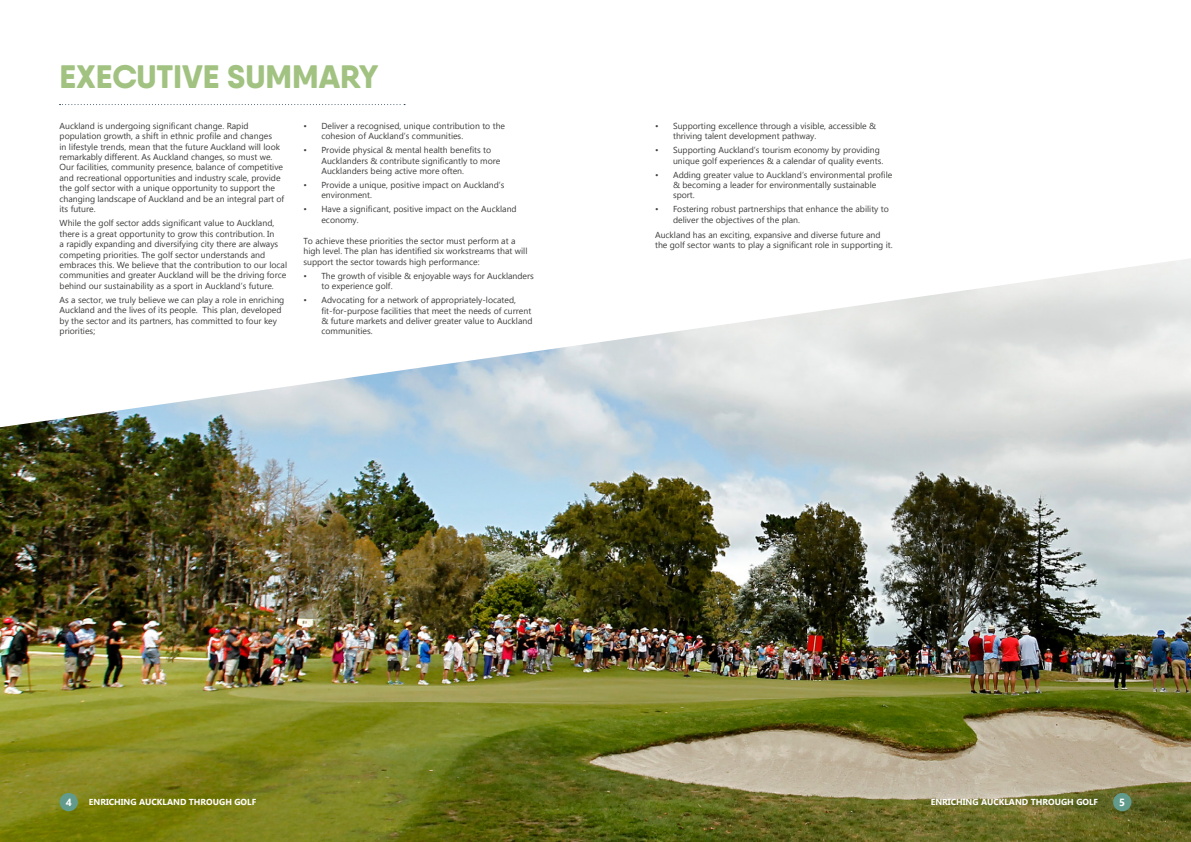
<style>
.page{position:relative;width:1191px;height:842px;background:#fff}
.page>*{position:absolute;margin:0;border:0;box-sizing:border-box;transform-origin:0 0}
.t1{font:800 32.5px "Qanelas Soft DEMO";color:#a1c281}
.t2{font:700 10.4px "Gadugi";color:#fff}
.t3{font:8.7px/10.4px "Gadugi";color:#3c3c3b}
.t4{font:700 8.7px "Gadugi";color:#fff}
</style>
<div class="page">
<img style="left:0;top:259px;width:1191px;height:583px">
<div style="left:60px;top:793px;width:18px;height:18px;background:#629b8b;border-radius:50%"></div>
<div style="left:1113px;top:793px;width:18px;height:18px;background:#629b8b;border-radius:50%"></div>
<svg style="left:60px;top:104px;width:345px;height:1px"></svg>
<h1 class="t1" style="left:60px;top:62px;width:320px">EXECUTIVE SUMMARY</h1>
<p class="t3" style="left:60px;top:120px;width:226px">Auckland is undergoing significant change. Rapid population growth, a shift in ethnic profile and changes<br>in lifestyle trends, mean that the future Auckland will look remarkably different. As Auckland changes, so must we.<br>Our facilities, community presence, balance of competitive and recreational opportunities and industry scale, provide the golf sector with a unique opportunity to support the changing landscape of Auckland and be an integral part of its future.</p>
<p class="t3" style="left:60px;top:218px;width:229px">While the golf sector adds significant value to Auckland, there is a great opportunity to grow this contribution. In<br>a rapidly expanding and diversifying city there are always competing priorities. The golf sector understands and embraces this. We believe that the contribution to our local communities and greater Auckland will be the driving force behind our sustainability as a sport in Auckland’s future.</p>
<p class="t3" style="left:60px;top:295px;width:226px">As a sector, we truly believe we can play a role in enriching Auckland and the lives of its people. This plan, developed by the sector and its partners, has committed to four key priorities;</p>
<p class="t3" style="left:321px;top:120px;width:185px;text-indent:-18px">• Deliver a recognised, unique contribution to the cohesion of Auckland’s communities.</p>
<p class="t3" style="left:321px;top:145px;width:180px;text-indent:-18px">• Provide physical &amp; mental health benefits to<br>Aucklanders &amp; contribute significantly to more<br>Aucklanders being active more often.</p>
<p class="t3" style="left:321px;top:180px;width:185px;text-indent:-18px">• Provide a unique, positive impact on Auckland’s environment.</p>
<p class="t3" style="left:321px;top:204px;width:197px;text-indent:-18px">• Have a significant, positive impact on the Auckland economy.</p>
<p class="t3" style="left:303px;top:235px;width:226px">To achieve these priorities the sector must perform at a high level. The plan has identified six workstreams that will support the sector towards high performance:</p>
<p class="t3" style="left:321px;top:270px;width:214px;text-indent:-18px">• The growth of visible &amp; enjoyable ways for Aucklanders to experience golf.</p>
<p class="t3" style="left:321px;top:295px;width:213px;text-indent:-18px">• Advocating for a network of appropriately-located, fit-for-purpose facilities that meet the needs of current &amp; future markets and deliver greater value to Auckland communities.</p>
<p class="t3" style="left:673px;top:120px;width:205px;text-indent:-18px">• Supporting excellence through a visible, accessible &amp; thriving talent development pathway.</p>
<p class="t3" style="left:673px;top:145px;width:212px;text-indent:-18px">• Supporting Auckland’s tourism economy by providing unique golf experiences &amp; a calendar of quality events.</p>
<p class="t3" style="left:673px;top:169px;width:221px;text-indent:-18px">• Adding greater value to Auckland’s environmental profile &amp; becoming a leader for environmentally sustainable sport.</p>
<p class="t3" style="left:673px;top:204px;width:217px;text-indent:-18px">• Fostering robust partnerships that enhance the ability to deliver the objectives of the plan.</p>
<p class="t3" style="left:655px;top:230px;width:239px">Auckland has an exciting, expansive and diverse future and the golf sector wants to play a significant role in supporting it.</p>
<p class="t2" style="left:66px;top:796px;width:8px">4</p>
<p class="t4" style="left:89px;top:797px;width:169px">ENRICHING AUCKLAND THROUGH GOLF</p>
<p class="t4" style="left:930px;top:797px;width:169px">ENRICHING AUCKLAND THROUGH GOLF</p>
<p class="t2" style="left:1119px;top:796px;width:8px">5</p>
</div>
